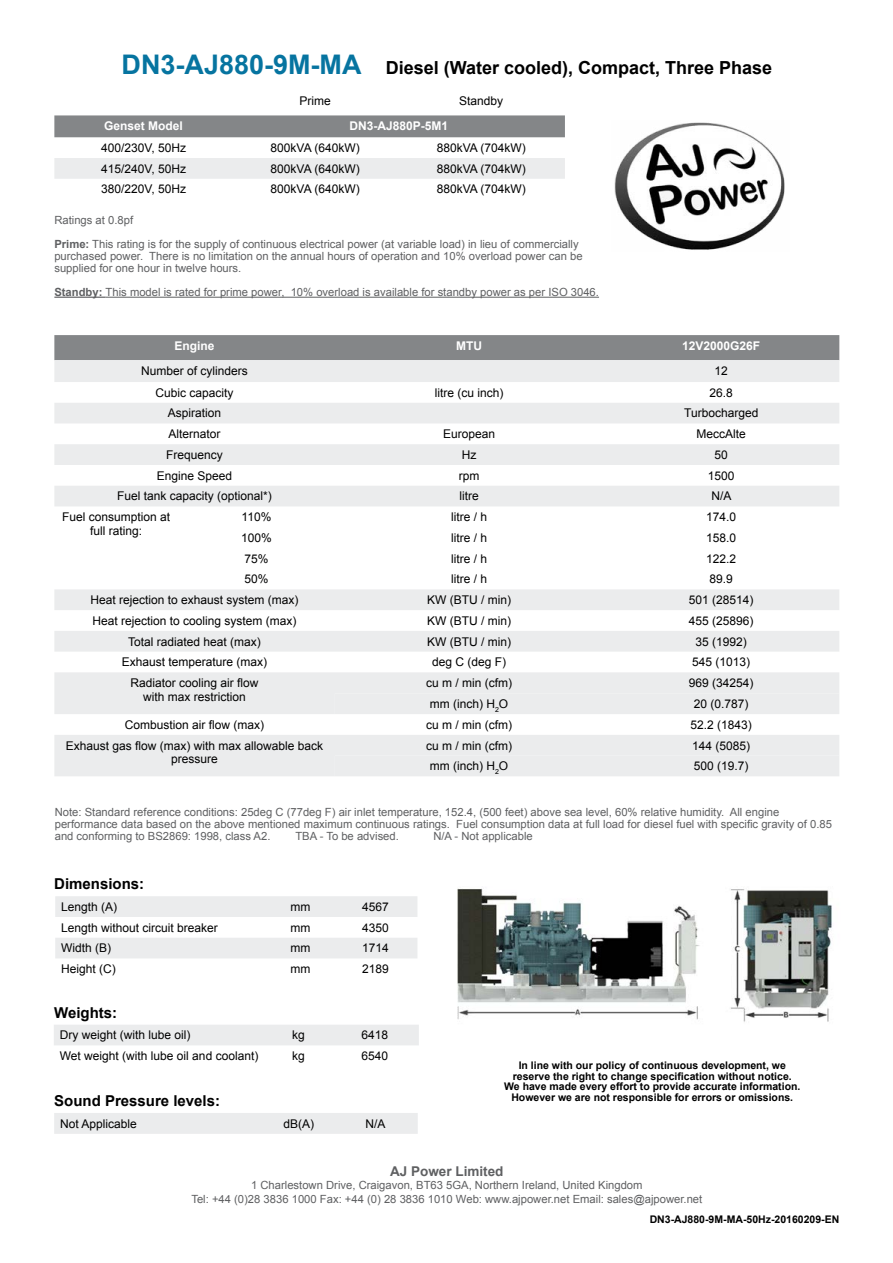
<style>
.page{position:relative;width:893px;height:1263px;background:#fff}
.page>*{position:absolute;margin:0;border:0;box-sizing:border-box;transform-origin:0 0}
.t1{font:700 18px "Arial";color:#000}
.t2{font:700 15px "Arial";color:#000}
.t3{font:700 13.5px "Arial";color:#5f6062}
.t4{font:12px/13.5px "Arial";color:#000;text-align:center}
.t5{font:700 12px "Arial";color:#fff}
.t6{font:11.25px/12px "Arial";color:#5f6062}
.t7{font:700 10.5px/10.5px "Arial";color:#000;text-align:center}
.s1{font-size:27px;color:#0674a0}
.s2{font-weight:700}
</style>
<div class="page">
<div style="left:54px;top:115px;width:511px;height:22px;background:#848688"></div>
<div style="left:54px;top:158px;width:511px;height:21px;background:#ebeced"></div>
<div style="left:54px;top:335px;width:785px;height:25px;background:#848688"></div>
<svg style="left:54px;top:360px;width:785px;height:146px;fill:#ebeced"></svg>
<svg style="left:54px;top:589px;width:785px;height:63px;fill:#ebeced"></svg>
<svg style="left:54px;top:672px;width:785px;height:104px;fill:#ebeced"></svg>
<hr style="left:54px;top:297px;width:52px;height:1px;background:#5f6062">
<hr style="left:106px;top:297px;width:493px;height:1px;background:#5f6062">
<svg style="left:55px;top:896px;width:362px;height:62px"></svg>
<div style="left:54px;top:1113px;width:364px;height:21px;background:#ebeced"></div>
<div style="left:54px;top:1025px;width:365px;height:20px;background:#ebeced"></div>
<img style="left:457px;top:888px;width:375px;height:134px">
<img style="left:614px;top:122px;width:171px;height:128px">
<h1 class="t1" style="left:122px;top:55px;width:652px"><span class="s1">DN3-AJ880-9M-MA</span> Diesel (Water cooled), Compact, Three Phase</h1>
<p class="t4" style="left:299px;top:94px;width:33px">Prime</p>
<p class="t4" style="left:459px;top:94px;width:46px">Standby</p>
<p class="t5" style="left:104px;top:118px;width:80px">Genset Model</p>
<p class="t5" style="left:350px;top:118px;width:100px">DN3-AJ880P-5M1</p>
<p class="t4" style="left:101px;top:141px;width:86px">400/230V, 50Hz</p>
<p class="t4" style="left:271px;top:141px;width:91px">800kVA (640kW)</p>
<p class="t4" style="left:437px;top:141px;width:91px">880kVA (704kW)</p>
<p class="t4" style="left:101px;top:162px;width:86px">415/240V, 50Hz</p>
<p class="t4" style="left:271px;top:162px;width:91px">800kVA (640kW)</p>
<p class="t4" style="left:437px;top:162px;width:91px">880kVA (704kW)</p>
<p class="t4" style="left:101px;top:183px;width:86px">380/220V, 50Hz</p>
<p class="t4" style="left:271px;top:183px;width:91px">800kVA (640kW)</p>
<p class="t4" style="left:437px;top:183px;width:91px">880kVA (704kW)</p>
<p class="t6" style="left:54px;top:208px;width:526px;line-height:24px">Ratings at 0.8pf<br><span class="s2">Prime:</span> This rating is for the supply of continuous electrical power (at variable load) in lieu of commercially</p>
<p class="t6" style="left:54px;top:250px;width:530px">purchased power. There is no limitation on the annual hours of operation and 10% overload power can be supplied for one hour in twelve hours.</p>
<p class="t6" style="left:54px;top:286px;width:546px"><span class="s2">Standby:</span> This model is rated for prime power, 10% overload is available for standby power as per ISO 3046.</p>
<p class="t5" style="left:175px;top:338px;width:42px">Engine</p>
<p class="t5" style="left:456px;top:338px;width:27px">MTU</p>
<p class="t5" style="left:682px;top:338px;width:80px">12V2000G26F</p>
<p class="t4" style="left:141px;top:364px;width:108px">Number of cylinders</p>
<p class="t4" style="left:715px;top:364px;width:15px">12</p>
<p class="t4" style="left:156px;top:386px;width:80px">Cubic capacity</p>
<p class="t4" style="left:435px;top:386px;width:70px">litre (cu inch)</p>
<p class="t4" style="left:710px;top:386px;width:25px">26.8</p>
<p class="t4" style="left:168px;top:407px;width:55px">Aspiration</p>
<p class="t4" style="left:684px;top:407px;width:76px">Turbocharged</p>
<p class="t4" style="left:169px;top:427px;width:54px">Alternator</p>
<p class="t4" style="left:443px;top:427px;width:54px">European</p>
<p class="t4" style="left:697px;top:427px;width:51px">MeccAlte</p>
<p class="t4" style="left:166px;top:448px;width:58px">Frequency</p>
<p class="t4" style="left:462px;top:448px;width:16px">Hz</p>
<p class="t4" style="left:715px;top:448px;width:15px">50</p>
<p class="t4" style="left:157px;top:469px;width:77px">Engine Speed</p>
<p class="t4" style="left:459px;top:469px;width:22px">rpm</p>
<p class="t4" style="left:708px;top:469px;width:28px">1500</p>
<p class="t4" style="left:117px;top:490px;width:156px">Fuel tank capacity (optional*)</p>
<p class="t4" style="left:459px;top:490px;width:21px">litre</p>
<p class="t4" style="left:712px;top:490px;width:22px">N/A</p>
<p class="t4" style="left:62px;top:510px;width:110px">Fuel consumption at full rating:</p>
<p class="t4" style="left:242px;top:510px;width:31px">110%</p>
<p class="t4" style="left:451px;top:510px;width:38px">litre / h</p>
<p class="t4" style="left:706px;top:510px;width:32px">174.0</p>
<p class="t4" style="left:241px;top:531px;width:32px">100%</p>
<p class="t4" style="left:451px;top:531px;width:38px">litre / h</p>
<p class="t4" style="left:706px;top:531px;width:32px">158.0</p>
<p class="t4" style="left:244px;top:552px;width:26px">75%</p>
<p class="t4" style="left:451px;top:552px;width:38px">litre / h</p>
<p class="t4" style="left:706px;top:552px;width:32px">122.2</p>
<p class="t4" style="left:244px;top:572px;width:26px">50%</p>
<p class="t4" style="left:451px;top:572px;width:38px">litre / h</p>
<p class="t4" style="left:710px;top:572px;width:25px">89.9</p>
<p class="t4" style="left:91px;top:593px;width:210px">Heat rejection to exhaust system (max)</p>
<p class="t4" style="left:427px;top:593px;width:85px">KW (BTU / min)</p>
<p class="t4" style="left:689px;top:593px;width:66px">501 (28514)</p>
<p class="t4" style="left:93px;top:614px;width:206px">Heat rejection to cooling system (max)</p>
<p class="t4" style="left:427px;top:614px;width:85px">KW (BTU / min)</p>
<p class="t4" style="left:689px;top:614px;width:66px">455 (25896)</p>
<p class="t4" style="left:128px;top:635px;width:134px">Total radiated heat (max)</p>
<p class="t4" style="left:427px;top:635px;width:85px">KW (BTU / min)</p>
<p class="t4" style="left:696px;top:635px;width:53px">35 (1992)</p>
<p class="t4" style="left:122px;top:655px;width:147px">Exhaust temperature (max)</p>
<p class="t4" style="left:432px;top:655px;width:76px">deg C (deg F)</p>
<p class="t4" style="left:692px;top:655px;width:60px">545 (1013)</p>
<p class="t4" style="left:131px;top:676px;width:130px">Radiator cooling air flow with max restriction</p>
<p class="t4" style="left:426px;top:676px;width:88px">cu m / min (cfm)</p>
<p class="t4" style="left:689px;top:676px;width:66px">969 (34254)</p>
<p class="t4" style="left:430px;top:697px;width:80px">mm (inch) H<sub>2</sub>O</p>
<p class="t4" style="left:694px;top:697px;width:56px">20 (0.787)</p>
<p class="t4" style="left:125px;top:718px;width:141px">Combustion air flow (max)</p>
<p class="t4" style="left:426px;top:718px;width:88px">cu m / min (cfm)</p>
<p class="t4" style="left:691px;top:718px;width:63px">52.2 (1843)</p>
<p class="t4" style="left:66px;top:739px;width:259px">Exhaust gas flow (max) with max allowable back pressure</p>
<p class="t4" style="left:426px;top:739px;width:88px">cu m / min (cfm)</p>
<p class="t4" style="left:692px;top:739px;width:60px">144 (5085)</p>
<p class="t4" style="left:430px;top:759px;width:80px">mm (inch) H<sub>2</sub>O</p>
<p class="t4" style="left:694px;top:759px;width:56px">500 (19.7)</p>
<p class="t6" style="left:55px;top:806px;width:779px">Note: Standard reference conditions: 25deg C (77deg F) air inlet temperature, 152.4, (500 feet) above sea level, 60% relative humidity. All engine performance data based on the above mentioned maximum continuous ratings. Fuel consumption data at full load for diesel fuel with specific gravity of 0.85 and conforming to BS2869: 1998, class A2.</p>
<p class="t6" style="left:295px;top:830px;width:105px">TBA - To be advised.</p>
<p class="t6" style="left:433px;top:830px;width:101px">N/A - Not applicable</p>
<p class="t2" style="left:54px;top:874px;width:92px">Dimensions:</p>
<p class="t4" style="left:61px;top:900px;width:58px">Length (А)</p>
<p class="t4" style="left:291px;top:900px;width:21px">mm</p>
<p class="t4" style="left:362px;top:900px;width:28px">4567</p>
<p class="t4" style="left:61px;top:921px;width:158px">Length without circuit breaker</p>
<p class="t4" style="left:291px;top:921px;width:21px">mm</p>
<p class="t4" style="left:362px;top:921px;width:28px">4350</p>
<p class="t4" style="left:61px;top:942px;width:52px">Width (В)</p>
<p class="t4" style="left:291px;top:942px;width:21px">mm</p>
<p class="t4" style="left:362px;top:942px;width:28px">1714</p>
<p class="t4" style="left:61px;top:962px;width:56px">Height (С)</p>
<p class="t4" style="left:291px;top:962px;width:21px">mm</p>
<p class="t4" style="left:362px;top:962px;width:28px">2189</p>
<p class="t2" style="left:54px;top:1002px;width:65px">Weights:</p>
<p class="t4" style="left:60px;top:1028px;width:132px">Dry weight (with lube oil)</p>
<p class="t4" style="left:292px;top:1028px;width:14px">kg</p>
<p class="t4" style="left:362px;top:1028px;width:28px">6418</p>
<p class="t4" style="left:60px;top:1049px;width:200px">Wet weight (with lube oil and coolant)</p>
<p class="t4" style="left:292px;top:1049px;width:14px">kg</p>
<p class="t4" style="left:362px;top:1049px;width:28px">6540</p>
<p class="t2" style="left:54px;top:1090px;width:167px">Sound Pressure levels:</p>
<p class="t4" style="left:60px;top:1117px;width:78px">Not Applicable</p>
<p class="t4" style="left:283px;top:1117px;width:32px">dB(A)</p>
<p class="t4" style="left:366px;top:1117px;width:22px">N/A</p>
<p class="t7" style="left:504px;top:1060px;width:298px">In line with our policy of continuous development, we reserve the right to change specification without notice.<br>We have made every effort to provide accurate information.<br>However we are not responsible for errors or omissions.</p>
<p class="t3" style="left:390px;top:1162px;width:115px">AJ Power Limited</p>
<p class="t6" style="left:191px;top:1178px;width:512px;line-height:13.5px;text-align:center">1 Charlestown Drive, Craigavon, BT63 5GA, Northern Ireland, United Kingdom<br>Tel: +44 (0)28 3836 1000 Fax: +44 (0) 28 3836 1010 Web: www.ajpower.net Email: sales@ajpower.net</p>
<p class="t7" style="left:650px;top:1215px;width:191px">DN3-AJ880-9M-MA-50Hz-20160209-EN</p>
</div>
